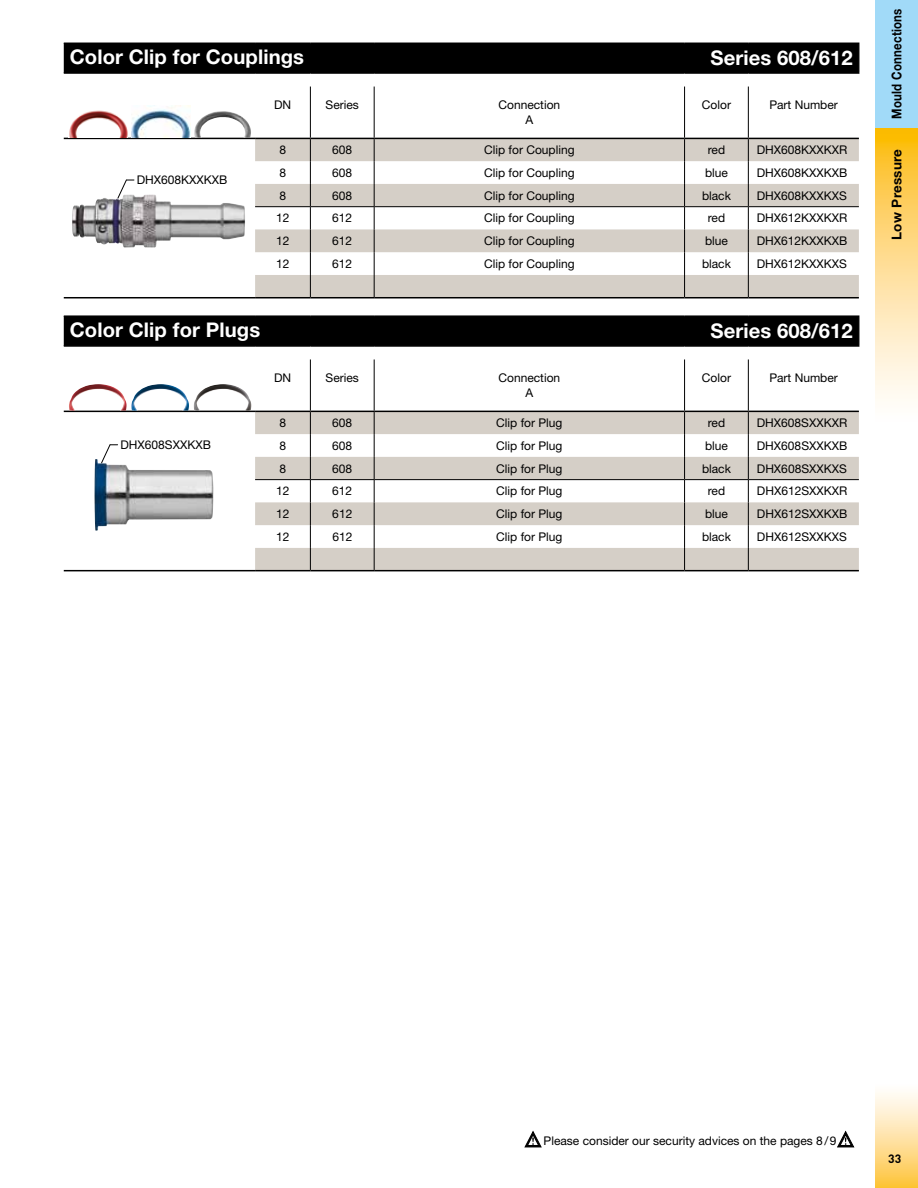
<style>
.page{position:relative;width:918px;height:1188px;background:#fff}
.page>*{position:absolute;margin:0;border:0;box-sizing:border-box;transform-origin:0 0}
.t1{font:700 20.25px "Helvetica Neue LT Std";letter-spacing:.005em;color:#fff}
.t2{font:700 13.5px "Helvetica Neue LT Std";letter-spacing:.02em;color:#000;scale:.85 1}
.t3{font:700 13.5px "Helvetica Neue LT Std";letter-spacing:.02em;color:#000}
.t4{font:12px/15px "Helvetica Neue LT Std";color:#000;text-align:center}
.t5{font:700 12px "DINOT";color:#000}
</style>
<div class="page">
<svg style="left:875px;top:128px;width:43px;height:273px;background:#fedc8d"></svg>
<div style="left:875px;top:1082px;width:43px;height:106px;background:linear-gradient(to bottom,#fff,#fec542)"></div>
<div style="left:875px;top:0;width:43px;height:128px;background:#a1daf8"></div>
<svg style="left:525px;top:1132px;width:16px;height:15px"></svg>
<svg style="left:838px;top:1132px;width:16px;height:15px"></svg>
<hr style="left:64px;top:72px;width:191px;height:2px;background:#000">
<hr style="left:255px;top:72px;width:55px;height:2px;background:#000">
<hr style="left:310px;top:72px;width:64px;height:2px;background:#000">
<hr style="left:374px;top:72px;width:311px;height:2px;background:#000">
<hr style="left:685px;top:72px;width:63px;height:2px;background:#000">
<hr style="left:748px;top:72px;width:111px;height:2px;background:#000">
<hr style="left:64px;top:297px;width:191px;height:1px;background:#000">
<div style="left:64px;top:43px;width:795px;height:29px;background:#000"></div>
<svg style="left:64px;top:87px;width:795px;height:210px"></svg>
<hr style="left:255px;top:297px;width:55px;height:1px;background:#000">
<hr style="left:310px;top:297px;width:64px;height:1px;background:#000">
<hr style="left:374px;top:297px;width:311px;height:1px;background:#000">
<hr style="left:685px;top:297px;width:63px;height:1px;background:#000">
<hr style="left:748px;top:297px;width:111px;height:1px;background:#000">
<hr style="left:255px;top:206px;width:55px;height:1px;background:#000">
<hr style="left:310px;top:206px;width:64px;height:1px;background:#000">
<hr style="left:374px;top:206px;width:311px;height:1px;background:#000">
<hr style="left:685px;top:206px;width:63px;height:1px;background:#000">
<hr style="left:748px;top:206px;width:111px;height:1px;background:#000">
<hr style="left:64px;top:315px;width:191px;height:2px;background:#000">
<hr style="left:255px;top:315px;width:55px;height:2px;background:#000">
<hr style="left:310px;top:315px;width:64px;height:2px;background:#000">
<hr style="left:374px;top:315px;width:311px;height:2px;background:#000">
<hr style="left:685px;top:315px;width:63px;height:2px;background:#000">
<hr style="left:748px;top:315px;width:111px;height:2px;background:#000">
<hr style="left:64px;top:345px;width:191px;height:2px;background:#000">
<hr style="left:255px;top:345px;width:55px;height:2px;background:#000">
<hr style="left:310px;top:345px;width:64px;height:2px;background:#000">
<hr style="left:374px;top:345px;width:311px;height:2px;background:#000">
<hr style="left:685px;top:345px;width:63px;height:2px;background:#000">
<hr style="left:748px;top:345px;width:111px;height:2px;background:#000">
<hr style="left:64px;top:570px;width:191px;height:1px;background:#000">
<div style="left:64px;top:316px;width:795px;height:29px;background:#000"></div>
<svg style="left:64px;top:359px;width:795px;height:211px"></svg>
<hr style="left:255px;top:570px;width:55px;height:1px;background:#000">
<hr style="left:310px;top:570px;width:64px;height:1px;background:#000">
<hr style="left:374px;top:570px;width:311px;height:1px;background:#000">
<hr style="left:685px;top:570px;width:63px;height:1px;background:#000">
<hr style="left:748px;top:570px;width:111px;height:1px;background:#000">
<hr style="left:255px;top:479px;width:55px;height:1px;background:#000">
<hr style="left:310px;top:479px;width:64px;height:1px;background:#000">
<hr style="left:374px;top:479px;width:311px;height:1px;background:#000">
<hr style="left:685px;top:479px;width:63px;height:1px;background:#000">
<hr style="left:748px;top:479px;width:111px;height:1px;background:#000">
<img style="left:69px;top:105px;width:59px;height:33px">
<img style="left:194px;top:111px;width:57px;height:27px">
<img style="left:131px;top:105px;width:59px;height:33px">
<img style="left:69px;top:384px;width:58px;height:27px">
<img style="left:131px;top:384px;width:58px;height:27px">
<img style="left:194px;top:384px;width:57px;height:27px">
<h1 class="t1" style="left:70px;top:44px;width:236px">Color Clip for Couplings</h1>
<h1 class="t1" style="left:711px;top:46px;width:144px">Series 608/612</h1>
<p class="t4" style="left:274px;top:97px;width:19px">DN</p>
<p class="t4" style="left:326px;top:97px;width:35px">Series</p>
<p class="t4" style="left:498px;top:97px;width:63px">Connection<br>A</p>
<p class="t4" style="left:702px;top:97px;width:31px">Color</p>
<p class="t4" style="left:769px;top:97px;width:70px">Part Number</p>
<p class="t4" style="left:279px;top:142px;width:8px">8</p>
<p class="t4" style="left:332px;top:142px;width:22px">608</p>
<p class="t4" style="left:484px;top:142px;width:92px">Clip for Coupling</p>
<p class="t4" style="left:708px;top:142px;width:19px">red</p>
<p class="t4" style="left:757px;top:142px;width:92px">DHX608KXXKXR</p>
<p class="t4" style="left:279px;top:165px;width:8px">8</p>
<p class="t4" style="left:332px;top:165px;width:22px">608</p>
<p class="t4" style="left:484px;top:165px;width:92px">Clip for Coupling</p>
<p class="t4" style="left:705px;top:165px;width:24px">blue</p>
<p class="t4" style="left:757px;top:165px;width:92px">DHX608KXXKXB</p>
<p class="t4" style="left:279px;top:188px;width:8px">8</p>
<p class="t4" style="left:332px;top:188px;width:22px">608</p>
<p class="t4" style="left:484px;top:188px;width:92px">Clip for Coupling</p>
<p class="t4" style="left:702px;top:188px;width:30px">black</p>
<p class="t4" style="left:757px;top:188px;width:92px">DHX608KXXKXS</p>
<p class="t4" style="left:276px;top:210px;width:15px">12</p>
<p class="t4" style="left:332px;top:210px;width:22px">612</p>
<p class="t4" style="left:484px;top:210px;width:92px">Clip for Coupling</p>
<p class="t4" style="left:708px;top:210px;width:19px">red</p>
<p class="t4" style="left:757px;top:210px;width:92px">DHX612KXXKXR</p>
<p class="t4" style="left:276px;top:233px;width:15px">12</p>
<p class="t4" style="left:332px;top:233px;width:22px">612</p>
<p class="t4" style="left:484px;top:233px;width:92px">Clip for Coupling</p>
<p class="t4" style="left:705px;top:233px;width:24px">blue</p>
<p class="t4" style="left:757px;top:233px;width:92px">DHX612KXXKXB</p>
<p class="t4" style="left:276px;top:256px;width:15px">12</p>
<p class="t4" style="left:332px;top:256px;width:22px">612</p>
<p class="t4" style="left:484px;top:256px;width:92px">Clip for Coupling</p>
<p class="t4" style="left:702px;top:256px;width:30px">black</p>
<p class="t4" style="left:757px;top:256px;width:92px">DHX612KXXKXS</p>
<p class="t4" style="left:137px;top:172px;width:92px">DHX608KXXKXB</p>
<h1 class="t1" style="left:70px;top:317px;width:192px">Color Clip for Plugs</h1>
<h1 class="t1" style="left:711px;top:319px;width:144px">Series 608/612</h1>
<p class="t4" style="left:274px;top:370px;width:19px">DN</p>
<p class="t4" style="left:326px;top:370px;width:35px">Series</p>
<p class="t4" style="left:498px;top:370px;width:63px">Connection<br>A</p>
<p class="t4" style="left:702px;top:370px;width:31px">Color</p>
<p class="t4" style="left:769px;top:370px;width:70px">Part Number</p>
<p class="t4" style="left:279px;top:415px;width:8px">8</p>
<p class="t4" style="left:332px;top:415px;width:22px">608</p>
<p class="t4" style="left:496px;top:415px;width:68px">Clip for Plug</p>
<p class="t4" style="left:708px;top:415px;width:19px">red</p>
<p class="t4" style="left:757px;top:415px;width:92px">DHX608SXXKXR</p>
<p class="t4" style="left:279px;top:438px;width:8px">8</p>
<p class="t4" style="left:332px;top:438px;width:22px">608</p>
<p class="t4" style="left:496px;top:438px;width:68px">Clip for Plug</p>
<p class="t4" style="left:705px;top:438px;width:24px">blue</p>
<p class="t4" style="left:757px;top:438px;width:92px">DHX608SXXKXB</p>
<p class="t4" style="left:279px;top:461px;width:8px">8</p>
<p class="t4" style="left:332px;top:461px;width:22px">608</p>
<p class="t4" style="left:496px;top:461px;width:68px">Clip for Plug</p>
<p class="t4" style="left:702px;top:461px;width:30px">black</p>
<p class="t4" style="left:757px;top:461px;width:92px">DHX608SXXKXS</p>
<p class="t4" style="left:276px;top:483px;width:15px">12</p>
<p class="t4" style="left:332px;top:483px;width:22px">612</p>
<p class="t4" style="left:496px;top:483px;width:68px">Clip for Plug</p>
<p class="t4" style="left:708px;top:483px;width:19px">red</p>
<p class="t4" style="left:757px;top:483px;width:92px">DHX612SXXKXR</p>
<p class="t4" style="left:276px;top:506px;width:15px">12</p>
<p class="t4" style="left:332px;top:506px;width:22px">612</p>
<p class="t4" style="left:496px;top:506px;width:68px">Clip for Plug</p>
<p class="t4" style="left:705px;top:506px;width:24px">blue</p>
<p class="t4" style="left:757px;top:506px;width:92px">DHX612SXXKXB</p>
<p class="t4" style="left:276px;top:529px;width:15px">12</p>
<p class="t4" style="left:332px;top:529px;width:22px">612</p>
<p class="t4" style="left:496px;top:529px;width:68px">Clip for Plug</p>
<p class="t4" style="left:702px;top:529px;width:30px">black</p>
<p class="t4" style="left:757px;top:529px;width:92px">DHX612SXXKXS</p>
<p class="t4" style="left:120px;top:437px;width:92px">DHX608SXXKXB</p>
<p class="t2" style="left:888px;top:119px;width:131px;rotate:-90deg">Mould Connections</p>
<p class="t3" style="left:888px;top:240px;width:92px;rotate:-90deg">Low Pressure</p>
<p class="t4" style="left:544px;top:1133px;width:295px">Please consider our security advices on the pages 8/9</p>
<p class="t5" style="left:888px;top:1151px;width:15px">33</p>
</div>
